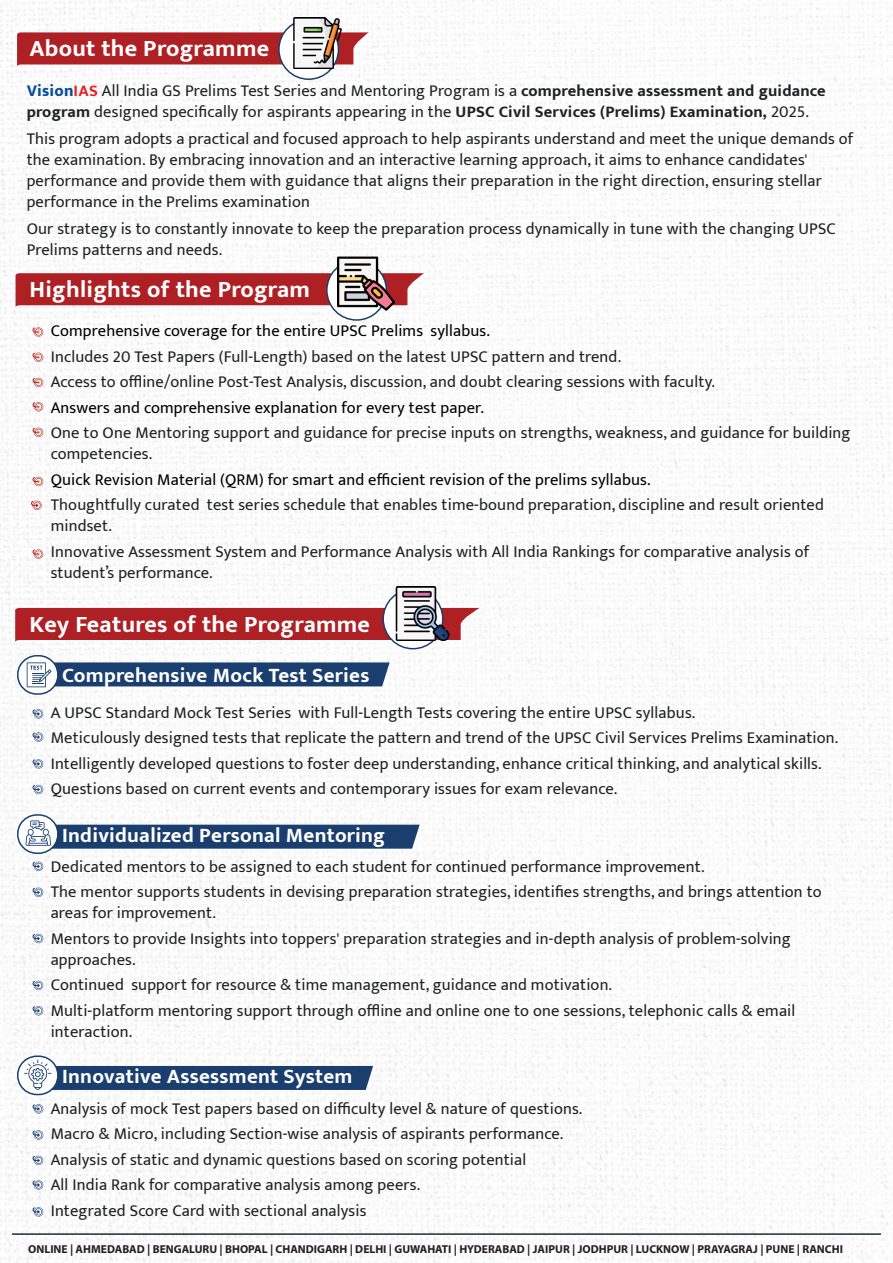
<style>
.page{position:relative;width:893px;height:1263px;background:#fff}
.page>*{position:absolute;margin:0;border:0;box-sizing:border-box;transform-origin:0 0}
.t1{font:700 24px "Mukta";letter-spacing:.01em;color:#fff}
.t2{font:700 21px "Mukta";letter-spacing:.01em;color:#fff}
.t3{font:16.5px/25.5px "Mukta";letter-spacing:.01em;color:#1e2021}
.t4{font:16.5px "Mukta";letter-spacing:.01em;color:#000}
.t5{font:700 11.55px "Myriad Pro";color:#231f20}
.s1{font-weight:800;color:#0a4d9c}
.s2{font-weight:700;color:#e3252a}
.s3{font-weight:700}
</style>
<div class="page">
<img style="left:0;top:0;width:893px;height:1263px">
<svg style="left:15px;top:273px;width:409px;height:34px;background:#b53438"></svg>
<svg style="left:17px;top:32px;width:352px;height:34px;background:#b53539"></svg>
<div style="left:279px;top:20px;width:59px;height:59px;background:#fff;border-radius:50%"></div>
<div style="left:278px;top:19px;width:61px;height:61px;border:2px solid #1a3f6f;border-radius:50%"></div>
<img style="left:292px;top:18px;width:51px;height:50px">
<svg style="left:327px;top:260px;width:59px;height:60px"></svg>
<div style="left:326px;top:260px;width:61px;height:61px;border:2px solid #1a3f6f;border-radius:50%"></div>
<img style="left:338px;top:255px;width:56px;height:57px">
<svg style="left:15px;top:608px;width:465px;height:34px;background:#b53539"></svg>
<svg style="left:383px;top:589px;width:60px;height:60px"></svg>
<div style="left:382px;top:588px;width:61px;height:61px;border:2px solid #1a3f6f;border-radius:50%"></div>
<img style="left:396px;top:587px;width:53px;height:53px">
<svg style="left:17px;top:654px;width:373px;height:41px"></svg>
<svg style="left:33px;top:709px;width:10px;height:9px"></svg>
<svg style="left:33px;top:732px;width:10px;height:10px"></svg>
<svg style="left:33px;top:759px;width:10px;height:9px"></svg>
<svg style="left:33px;top:785px;width:10px;height:9px"></svg>
<svg style="left:17px;top:813px;width:403px;height:42px"></svg>
<svg style="left:33px;top:862px;width:10px;height:9px"></svg>
<svg style="left:33px;top:888px;width:10px;height:9px"></svg>
<svg style="left:33px;top:934px;width:10px;height:9px"></svg>
<svg style="left:33px;top:981px;width:10px;height:9px"></svg>
<svg style="left:33px;top:1006px;width:10px;height:9px"></svg>
<svg style="left:33px;top:327px;width:10px;height:10px"></svg>
<svg style="left:33px;top:353px;width:10px;height:9px"></svg>
<svg style="left:33px;top:378px;width:10px;height:9px"></svg>
<svg style="left:33px;top:402px;width:10px;height:9px"></svg>
<svg style="left:33px;top:477px;width:10px;height:9px"></svg>
<svg style="left:33px;top:428px;width:10px;height:9px"></svg>
<svg style="left:31px;top:501px;width:11px;height:9px"></svg>
<svg style="left:33px;top:549px;width:10px;height:10px"></svg>
<svg style="left:17px;top:1055px;width:356px;height:41px"></svg>
<svg style="left:33px;top:1104px;width:10px;height:9px"></svg>
<svg style="left:33px;top:1130px;width:10px;height:10px"></svg>
<svg style="left:33px;top:1156px;width:10px;height:9px"></svg>
<svg style="left:33px;top:1180px;width:10px;height:10px"></svg>
<svg style="left:33px;top:1207px;width:10px;height:9px"></svg>
<hr style="left:12px;top:1233px;width:869px;height:2px;background:#1a2e35">
<h1 class="t1" style="left:29px;top:34px;width:241px">About the Programme</h1>
<p class="t3" style="left:27px;top:80px;width:801px;line-height:21px"><span class="s1">Vision</span><span class="s2">IAS</span> All India GS Prelims Test Series and Mentoring Program is a <span class="s3">comprehensive assessment and guidance program</span> designed specifically for aspirants appearing in the <span class="s3">UPSC Civil Services (Prelims) Examination,</span> 2025.</p>
<p class="t3" style="left:27px;top:128px;width:828px;line-height:21px">This program adopts a practical and focused approach to help aspirants understand and meet the unique demands of the examination. By embracing innovation and an interactive learning approach, it aims to enhance candidates' performance and provide them with guidance that aligns their preparation in the right direction, ensuring stellar performance in the Prelims examination</p>
<p class="t3" style="left:27px;top:218px;width:811px;line-height:21px">Our strategy is to constantly innovate to keep the preparation process dynamically in tune with the changing UPSC<br>Prelims patterns and needs.</p>
<h1 class="t1" style="left:29px;top:274px;width:282px">Highlights of the Program</h1>
<p class="t4" style="left:51px;top:321px;width:441px">Comprehensive coverage for the entire UPSC Prelims syllabus.</p>
<p class="t3" style="left:51px;top:343px;width:666px">Includes 20 Test Papers (Full-Length) based on the latest UPSC pattern and trend.<br>Access to offline/online Post-Test Analysis, discussion, and doubt clearing sessions with faculty.</p>
<p class="t4" style="left:51px;top:398px;width:435px">Answers and comprehensive explanation for every test paper.</p>
<p class="t3" style="left:51px;top:422px;width:801px;line-height:21px">One to One Mentoring support and guidance for precise inputs on strengths, weakness, and guidance for building competencies.</p>
<p class="t4" style="left:51px;top:470px;width:601px">Quick Revision Material (QRM) for smart and efficient revision of the prelims syllabus.</p>
<p class="t3" style="left:51px;top:494px;width:775px;line-height:21px">Thoughtfully curated test series schedule that enables time-bound preparation, discipline and result oriented mindset.</p>
<p class="t3" style="left:51px;top:541px;width:760px;line-height:21px">Innovative Assessment System and Performance Analysis with All India Rankings for comparative analysis of student’s performance.</p>
<h1 class="t1" style="left:29px;top:609px;width:342px">Key Features of the Programme</h1>
<p class="t2" style="left:62px;top:662px;width:309px">Comprehensive Mock Test Series</p>
<p class="t3" style="left:51px;top:699px;width:789px">A UPSC Standard Mock Test Series with Full-Length Tests covering the entire UPSC syllabus.<br>Meticulously designed tests that replicate the pattern and trend of the UPSC Civil Services Prelims Examination.<br>Intelligently developed questions to foster deep understanding, enhance critical thinking, and analytical skills.<br>Questions based on current events and contemporary issues for exam relevance.</p>
<p class="t2" style="left:62px;top:823px;width:324px">Individualized Personal Mentoring</p>
<p class="t3" style="left:51px;top:853px;width:773px">Dedicated mentors to be assigned to each student for continued performance improvement.<br>The mentor supports students in devising preparation strategies, identifies strengths, and brings attention to</p>
<p class="t3" style="left:51px;top:900px;width:741px">areas for improvement.<br>Mentors to provide Insights into toppers' preparation strategies and in-depth analysis of problem-solving</p>
<p class="t3" style="left:51px;top:946px;width:746px">approaches.<br>Continued support for resource &amp; time management, guidance and motivation.<br>Multi-platform mentoring support through offline and online one to one sessions, telephonic calls &amp; email</p>
<p class="t3" style="left:51px;top:1018px;width:83px">interaction.</p>
<p class="t2" style="left:62px;top:1063px;width:292px">Innovative Assessment System</p>
<p class="t3" style="left:51px;top:1095px;width:533px">Analysis of mock Test papers based on difficulty level &amp; nature of questions.<br>Macro &amp; Micro, including Section-wise analysis of aspirants performance.<br>Analysis of static and dynamic questions based on scoring potential<br>All India Rank for comparative analysis among peers.<br>Integrated Score Card with sectional analysis</p>
<p class="t5" style="left:28px;top:1241px;width:816px">ONLINE | AHMEDABAD | BENGALURU | BHOPAL | CHANDIGARH | DELHI | GUWAHATI | HYDERABAD | JAIPUR | JODHPUR | LUCKNOW | PRAYAGRAJ | PUNE | RANCHI</p>
</div>
